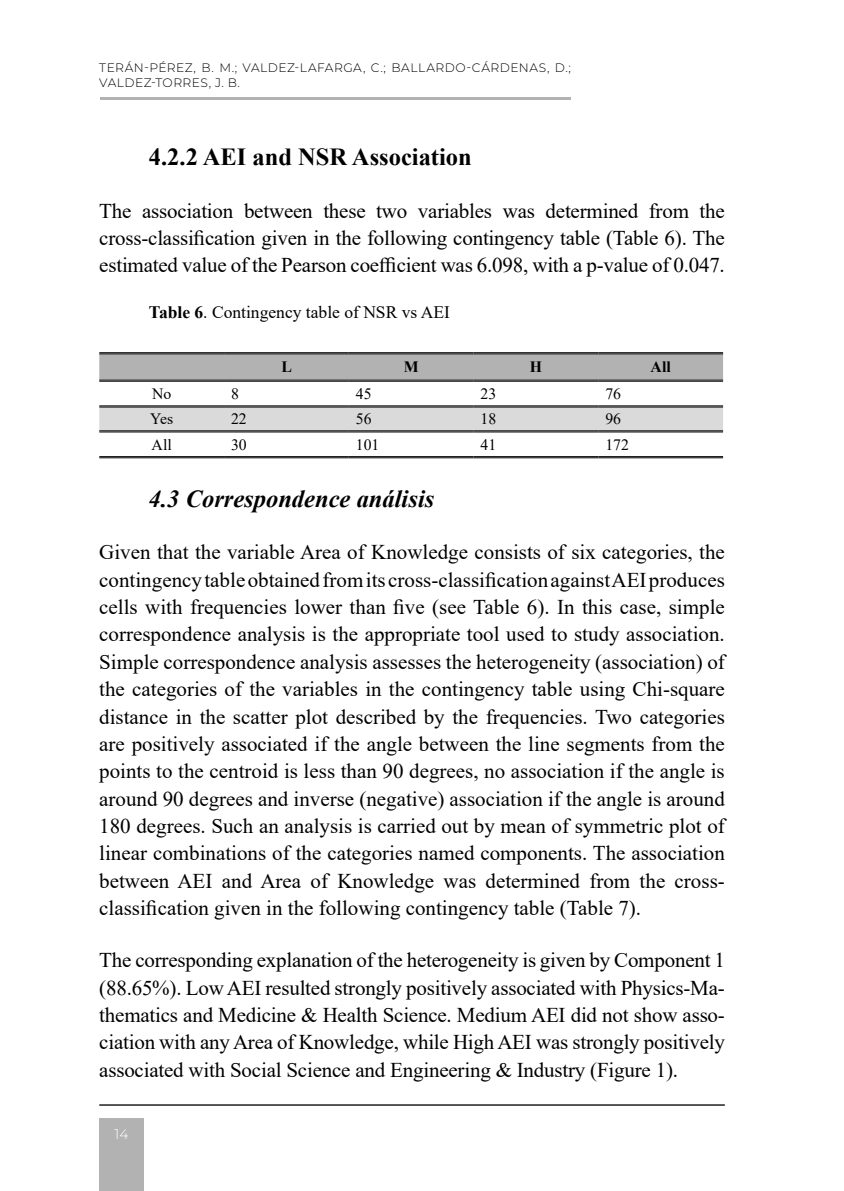
<style>
.page{position:relative;width:844px;height:1191px;background:#fff}
.page>*{position:absolute;margin:0;border:0;box-sizing:border-box;transform-origin:0 0}
.t1{font:700 24.5px "Times New Roman";color:#000}
.t2{font:italic 700 24.5px "Times New Roman";color:#000}
.t3{font:21px/27.3px "Times New Roman";letter-spacing:-.01em;color:#000;text-align:justify}
.t4{font:17.5px "Times New Roman";color:#000}
.t5{font:15.75px "Times New Roman";color:#000}
.t6{font:700 15.75px "Times New Roman";color:#000}
.t7{font:300 14px "Montserrat";color:#fff}
.t8{font:300 12.25px/15.8px "Montserrat";letter-spacing:.04em;color:#000}
.s1{font-weight:700}
</style>
<div class="page">
<div style="left:99px;top:1118px;width:44px;height:73px;background:#b3b2b2"></div>
<hr style="left:99px;top:1104px;width:625px;height:1px;background:#000">
<hr style="left:100px;top:98px;width:470px;height:2px;background:#b3b2b2">
<div style="left:99px;top:354px;width:624px;height:25px;background:#b3b2b2"></div>
<div style="left:99px;top:408px;width:624px;height:22px;background:#dadada"></div>
<hr style="left:99px;top:379px;width:125px;height:1px;background:#000">
<hr style="left:99px;top:381px;width:125px;height:1px;background:#000">
<hr style="left:224px;top:379px;width:125px;height:1px;background:#000">
<hr style="left:224px;top:381px;width:125px;height:1px;background:#000">
<hr style="left:349px;top:379px;width:124px;height:1px;background:#000">
<hr style="left:349px;top:381px;width:124px;height:1px;background:#000">
<hr style="left:473px;top:379px;width:125px;height:1px;background:#000">
<hr style="left:473px;top:381px;width:125px;height:1px;background:#000">
<hr style="left:598px;top:379px;width:125px;height:1px;background:#000">
<hr style="left:598px;top:381px;width:125px;height:1px;background:#000">
<hr style="left:99px;top:405px;width:125px;height:1px;background:#000">
<hr style="left:99px;top:407px;width:125px;height:1px;background:#000">
<hr style="left:224px;top:405px;width:125px;height:1px;background:#000">
<hr style="left:224px;top:407px;width:125px;height:1px;background:#000">
<hr style="left:349px;top:405px;width:124px;height:1px;background:#000">
<hr style="left:349px;top:407px;width:124px;height:1px;background:#000">
<hr style="left:473px;top:405px;width:125px;height:1px;background:#000">
<hr style="left:473px;top:407px;width:125px;height:1px;background:#000">
<hr style="left:598px;top:405px;width:125px;height:1px;background:#000">
<hr style="left:598px;top:407px;width:125px;height:1px;background:#000">
<hr style="left:99px;top:430px;width:125px;height:1px;background:#000">
<hr style="left:99px;top:432px;width:125px;height:1px;background:#000">
<hr style="left:224px;top:430px;width:125px;height:1px;background:#000">
<hr style="left:224px;top:432px;width:125px;height:1px;background:#000">
<hr style="left:349px;top:430px;width:124px;height:1px;background:#000">
<hr style="left:349px;top:432px;width:124px;height:1px;background:#000">
<hr style="left:473px;top:430px;width:125px;height:1px;background:#000">
<hr style="left:473px;top:432px;width:125px;height:1px;background:#000">
<hr style="left:598px;top:430px;width:125px;height:1px;background:#000">
<hr style="left:598px;top:432px;width:125px;height:1px;background:#000">
<hr style="left:99px;top:352px;width:125px;height:1px;background:#000">
<hr style="left:99px;top:353px;width:125px;height:1px;background:#000">
<hr style="left:224px;top:352px;width:125px;height:1px;background:#000">
<hr style="left:224px;top:353px;width:125px;height:1px;background:#000">
<hr style="left:349px;top:352px;width:124px;height:1px;background:#000">
<hr style="left:349px;top:353px;width:124px;height:1px;background:#000">
<hr style="left:473px;top:352px;width:125px;height:1px;background:#000">
<hr style="left:473px;top:353px;width:125px;height:1px;background:#000">
<hr style="left:598px;top:352px;width:125px;height:1px;background:#000">
<hr style="left:598px;top:353px;width:125px;height:1px;background:#000">
<hr style="left:99px;top:456px;width:125px;height:1px;background:#000">
<hr style="left:99px;top:457px;width:125px;height:1px;background:#000">
<hr style="left:224px;top:456px;width:125px;height:1px;background:#000">
<hr style="left:224px;top:457px;width:125px;height:1px;background:#000">
<hr style="left:349px;top:456px;width:124px;height:1px;background:#000">
<hr style="left:349px;top:457px;width:124px;height:1px;background:#000">
<hr style="left:473px;top:456px;width:125px;height:1px;background:#000">
<hr style="left:473px;top:457px;width:125px;height:1px;background:#000">
<hr style="left:598px;top:456px;width:125px;height:1px;background:#000">
<hr style="left:598px;top:457px;width:125px;height:1px;background:#000">
<p class="t8" style="left:99px;top:59px;width:473px">TERÁN-PÉREZ, B. M.; VALDEZ-LAFARGA, C.; BALLARDO-CÁRDENAS, D.;<br>VALDEZ-TORRES, J. B.</p>
<p class="t1" style="left:149px;top:140px;width:324px">4.2.2 AEI and NSR Association</p>
<p class="t3" style="left:99px;top:196px;width:627px">The association between these two variables was determined from the cross-classification given in the following contingency table (Table 6). The estimated value of the Pearson coefficient was 6.098, with a p-value of 0.047.</p>
<p class="t4" style="left:149px;top:300px;width:302px"><span class="s1">Table 6</span>. Contingency table of NSR vs AEI</p>
<p class="t6" style="left:281px;top:355px;width:12px">L</p>
<p class="t6" style="left:403px;top:355px;width:16px">M</p>
<p class="t6" style="left:529px;top:355px;width:14px">H</p>
<p class="t6" style="left:650px;top:355px;width:22px">All</p>
<p class="t5" style="left:152px;top:382px;width:21px">No</p>
<p class="t5" style="left:231px;top:382px;width:9px">8</p>
<p class="t5" style="left:356px;top:382px;width:17px">45</p>
<p class="t5" style="left:480px;top:382px;width:17px">23</p>
<p class="t5" style="left:605px;top:382px;width:17px">76</p>
<p class="t5" style="left:150px;top:408px;width:24px">Yes</p>
<p class="t5" style="left:231px;top:408px;width:17px">22</p>
<p class="t5" style="left:356px;top:408px;width:17px">56</p>
<p class="t5" style="left:480px;top:408px;width:17px">18</p>
<p class="t5" style="left:605px;top:408px;width:17px">96</p>
<p class="t5" style="left:152px;top:433px;width:22px">All</p>
<p class="t5" style="left:231px;top:433px;width:17px">30</p>
<p class="t5" style="left:356px;top:433px;width:25px">101</p>
<p class="t5" style="left:480px;top:433px;width:17px">41</p>
<p class="t5" style="left:605px;top:433px;width:25px">172</p>
<p class="t2" style="left:149px;top:482px;width:287px">4.3 Correspondence análisis</p>
<p class="t3" style="left:99px;top:538px;width:627px">Given that the variable Area of Knowledge consists of six categories, the contingency table obtained from its cross-classification against AEI produces cells with frequencies lower than five (see Table 6). In this case, simple correspondence analysis is the appropriate tool used to study association.<br>Simple correspondence analysis assesses the heterogeneity (association) of the categories of the variables in the contingency table using Chi-square distance in the scatter plot described by the frequencies. Two categories are positively associated if the angle between the line segments from the points to the centroid is less than 90 degrees, no association if the angle is around 90 degrees and inverse (negative) association if the angle is around 180 degrees. Such an analysis is carried out by mean of symmetric plot of linear combinations of the categories named components. The association between AEI and Area of Knowledge was determined from the cross&shy;classification given in the following contingency table (Table 7).</p>
<p class="t3" style="left:99px;top:946px;width:627px">The corresponding explanation of the heterogeneity is given by Component 1 (88.65%). Low AEI resulted strongly positively associated with Physics-Ma&shy;thematics and Medicine &amp; Health Science. Medium AEI did not show asso&shy;ciation with any Area of Knowledge, while High AEI was strongly positively associated with Social Science and Engineering &amp; Industry (Figure 1).</p>
<p class="t7" style="left:114px;top:1124px;width:16px">14</p>
</div>
